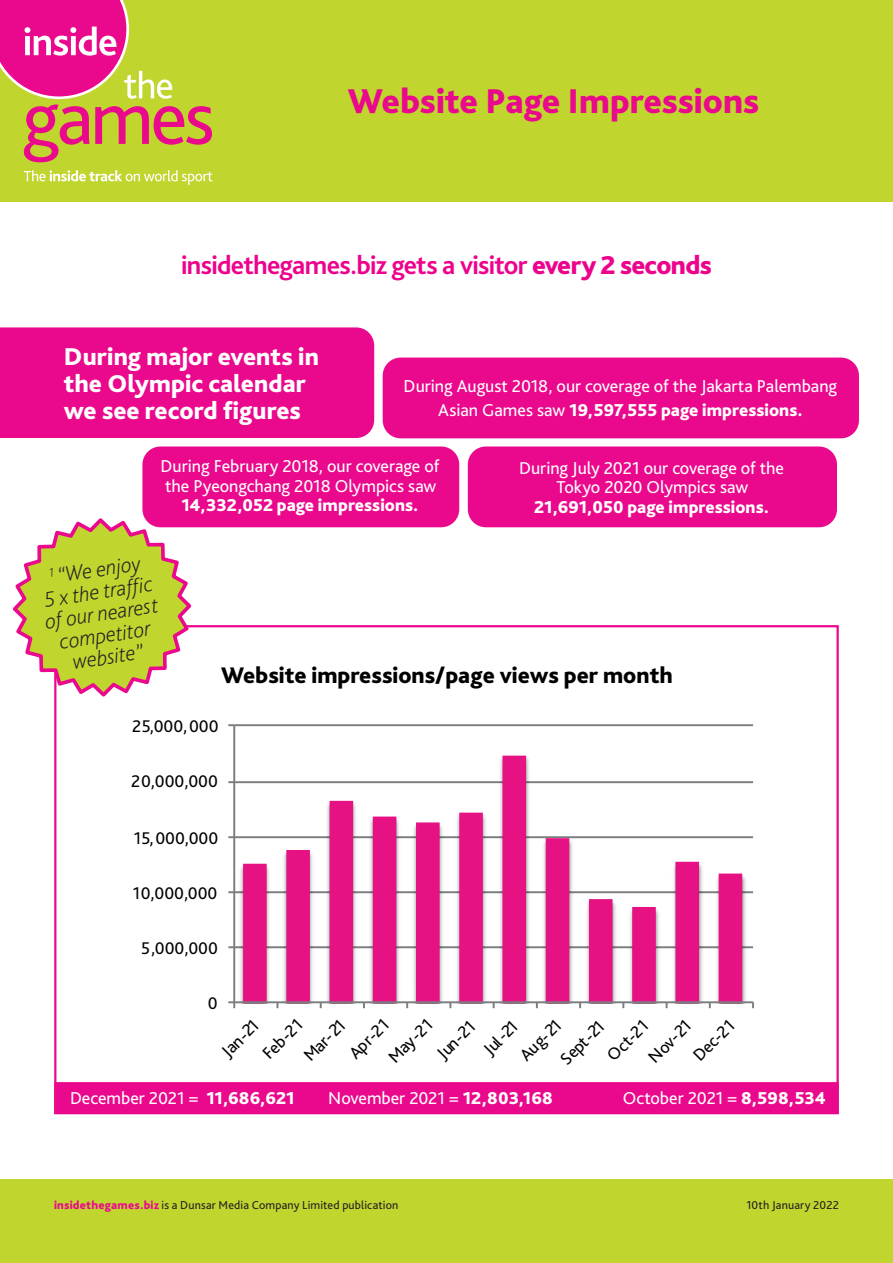
<style>
.page{position:relative;width:893px;height:1263px;background:#fff}
.page>*{position:absolute;margin:0;border:0;box-sizing:border-box;transform-origin:0 0}
.t1{font:800 36px "Bliss Pro";letter-spacing:-.005em;color:#ea098c}
.t2{font:700 27px "Bliss Pro";letter-spacing:-.025em;color:#ed028c}
.t3{font:800 25.5px/27px "Bliss Pro";color:#fff}
.t4{font:800 23.55px "Bliss Pro";color:#000001}
.t5{font:italic 200 22.05px/22px "Bliss Pro";color:#231f20;text-align:center}
.t6{font:18px/19.5px "Bliss Pro";letter-spacing:-.005em;color:#fff;text-align:center}
.t7{font:800 18px "Bliss Pro";letter-spacing:.005em;color:#fff}
.t8{font:17.7px "Bliss Pro";color:#000001}
.t9{font:12px "Bliss Pro";letter-spacing:.015em;color:#231f20}
.s1{font-weight:800}
.s2{font-weight:800;color:#ea098c}
</style>
<div class="page">
<div style="left:0;top:1179px;width:893px;height:84px;background:#c1d52f"></div>
<div style="left:0;top:0;width:893px;height:201px;background:#c1d52f"></div>
<svg style="left:24px;top:170px;width:189px;height:15px"></svg>
<svg style="left:24px;top:105px;width:188px;height:57px"></svg>
<svg style="left:0;top:0;width:172px;height:99px"></svg>
<hr style="left:234px;top:946px;width:519px;height:2px;background:#7c7f80">
<hr style="left:234px;top:891px;width:519px;height:2px;background:#7c7f80">
<hr style="left:234px;top:836px;width:519px;height:2px;background:#7c7f80">
<hr style="left:234px;top:781px;width:519px;height:2px;background:#7c7f80">
<hr style="left:234px;top:724px;width:519px;height:2px;background:#7c7f80">
<img style="left:237px;top:755px;width:511px;height:246px">
<svg style="left:243px;top:756px;width:499px;height:245px"></svg>
<hr style="left:233px;top:725px;width:2px;height:277px;background:#7c7f80">
<hr style="left:234px;top:1001px;width:519px;height:2px;background:#7c7f80">
<svg style="left:228px;top:1001px;width:7px;height:7px"></svg>
<div style="left:54px;top:1082px;width:785px;height:32px;background:#ea098c;border:2px solid #ea098c"></div>
<div style="left:383px;top:358px;width:476px;height:80px;background:#ea098c;border-radius:18px"></div>
<div style="left:142px;top:446px;width:317px;height:81px;background:#ea098c;border-radius:18px"></div>
<div style="left:468px;top:446px;width:369px;height:81px;background:#ea098c;border-radius:18px"></div>
<div style="left:0;top:327px;width:374px;height:111px;background:#ea098c"></div>
<svg style="left:13px;top:515px;width:182px;height:185px"></svg>
<h1 class="t1" style="left:348px;top:79px;width:413px">Website Page Impressions</h1>
<h2 class="t2" style="left:181px;top:248px;width:532px">insidethegames.biz gets a visitor <span class="s1">every 2 seconds</span></h2>
<h3 class="t3" style="left:64px;top:342px;width:257px">During major events in the Olympic calendar we see record figures</h3>
<p class="t6" style="left:404px;top:374px;width:435px;line-height:24px">During August 2018, our coverage of the Jakarta Palembang<br>Asian Games saw <span class="s1">19,597,555 page impressions.</span></p>
<p class="t6" style="left:161px;top:456px;width:280px;text-align:left">During February 2018, our coverage of the Pyeongchang 2018 Olympics saw</p>
<p class="t7" style="left:181px;top:494px;width:239px">14,332,052 page impressions.</p>
<p class="t6" style="left:519px;top:458px;width:267px">During July 2021 our coverage of the<br>Tokyo 2020 Olympics saw</p>
<p class="t7" style="left:534px;top:496px;width:236px">21,691,050 page impressions.</p>
<p class="t5" style="left:37px;top:566px;width:116px;rotate:-8deg"><sup>1</sup> “We enjoy<br>5 x the traffi c of our nearest competitor website”</p>
<h3 class="t4" style="left:221px;top:660px;width:453px">Website impressions/page views per month</h3>
<p class="t8" style="left:132px;top:715px;width:88px">25,000,000</p>
<p class="t8" style="left:131px;top:770px;width:88px">20,000,000</p>
<p class="t8" style="left:134px;top:827px;width:86px">15,000,000</p>
<p class="t8" style="left:133px;top:882px;width:86px">10,000,000</p>
<p class="t8" style="left:141px;top:937px;width:78px">5,000,000</p>
<p class="t8" style="left:208px;top:992px;width:11px">0</p>
<p class="t8" style="left:216px;top:1046px;width:46px;rotate:-45deg">Jan-21</p>
<p class="t8" style="left:258px;top:1048px;width:50px;rotate:-45deg">Feb-21</p>
<p class="t8" style="left:299px;top:1050px;width:52px;rotate:-45deg">Mar-21</p>
<p class="t8" style="left:344px;top:1048px;width:50px;rotate:-45deg">Apr-21</p>
<p class="t8" style="left:383px;top:1052px;width:56px;rotate:-45deg">May-21</p>
<p class="t8" style="left:432px;top:1048px;width:48px;rotate:-45deg">Jun-21</p>
<p class="t8" style="left:478px;top:1044px;width:42px;rotate:-45deg">Jul-21</p>
<p class="t8" style="left:515px;top:1050px;width:52px;rotate:-45deg">Aug-21</p>
<p class="t8" style="left:555px;top:1054px;width:56px;rotate:-45deg">Sept-21</p>
<p class="t8" style="left:602px;top:1050px;width:52px;rotate:-45deg">Oct-21</p>
<p class="t8" style="left:643px;top:1052px;width:54px;rotate:-45deg">Nov-21</p>
<p class="t8" style="left:688px;top:1050px;width:52px;rotate:-45deg">Dec-21</p>
<p class="t6" style="left:70px;top:1088px;width:226px">December 2021 = <span class="s1">11,686,621</span></p>
<p class="t6" style="left:328px;top:1088px;width:226px">November 2021 = <span class="s1">12,803,168</span></p>
<p class="t6" style="left:623px;top:1088px;width:205px">October 2021 = <span class="s1">8,598,534</span></p>
<p class="t9" style="left:54px;top:1197px;width:346px"><span class="s2">insidethegames.biz</span> is a Dunsar Media Company Limited publication</p>
<p class="t9" style="left:746px;top:1197px;width:94px">10th January 2022</p>
</div>
